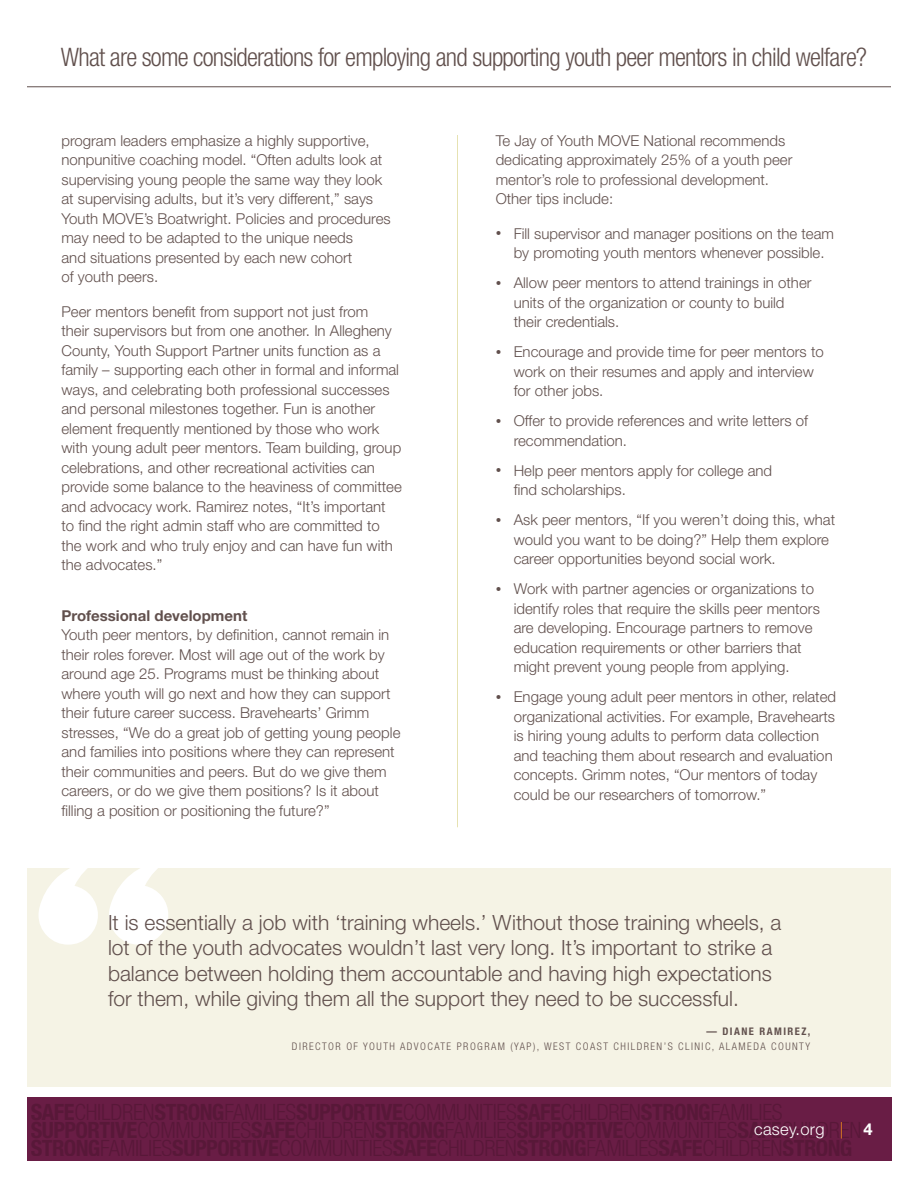
<style>
.page{position:relative;width:918px;height:1188px;background:#fff}
.page>*{position:absolute;margin:0;border:0;box-sizing:border-box;transform-origin:0 0}
.t1{font:300 condensed 25.5px "Helvetica Neue LT Std";letter-spacing:-.03em;color:#61504d}
.box_body{font:300 21px/25.2px "Helvetica Neue LT Std";color:#61504d}
.t2{font:300 16.5px "Helvetica Neue LT Std";letter-spacing:.02em;color:#fff}
.body{font:300 15px/19.5px "Helvetica Neue LT Std";color:#61504d}
.Head_3{font:700 15px "Helvetica Neue LT Std";color:#61504d}
.body-2{font:300 condensed 10.5px/15px "Helvetica Neue LT Std";letter-spacing:.14em;color:#61504d;text-align:right}
.s1{font-size:11.25px}
.s2{font-weight:700}
.s3{color:#f28a20}
</style>
<div class="page">
<div style="left:27px;top:1098px;width:864px;height:63px;background:#691d45"></div>
<hr style="left:27px;top:86px;width:864px;height:1px;background:#61504d">
<hr style="left:457px;top:135px;width:1px;height:692px;background:#e6e2b2">
<div style="left:27px;top:868px;width:864px;height:218px;background:#f5f3e5"></div>
<svg style="left:39px;top:868px;width:129px;height:77px"></svg>
<h1 class="t1" style="left:61px;top:42px;width:808px">What are some considerations for employing and supporting youth peer mentors in child welfare?</h1>
<p class="body" style="left:62px;top:130px;width:331px">program leaders emphasize a highly supportive, nonpunitive coaching model. “Often adults look at supervising young people the same way they look at supervising adults, but it’s very different,” says Youth MOVE’s Boatwright. Policies and procedures may need to be adapted to the unique needs<br>and situations presented by each new cohort<br>of youth peers.</p>
<p class="body" style="left:62px;top:301px;width:342px">Peer mentors benefit from support not just from<br>their supervisors but from one another. In Allegheny County, Youth Support Partner units function as a family – supporting each other in formal and informal ways, and celebrating both professional successes and personal milestones together. Fun is another element frequently mentioned by those who work with young adult peer mentors. Team building, group celebrations, and other recreational activities can provide some balance to the heaviness of committee and advocacy work. Ramirez notes, “It’s important to find the right admin staff who are committed to the work and who truly enjoy and can have fun with the advocates.”</p>
<p class="Head_3" style="left:62px;top:606px;width:187px">Professional development</p>
<p class="body" style="left:62px;top:625px;width:340px">Youth peer mentors, by definition, cannot remain in their roles forever. Most will age out of the work by around age 25. Programs must be thinking about where youth will go next and how they can support their future career success. Bravehearts’ Grimm stresses, “We do a great job of getting young people and families into positions where they can represent their communities and peers. But do we give them careers, or do we give them positions? Is it about filling a position or positioning the future?”</p>
<p class="body" style="left:496px;top:130px;width:298px">Te Jay of Youth MOVE National recommends dedicating approximately 25% of a youth peer mentor’s role to professional development.<br>Other tips include:</p>
<p class="body" style="left:496px;top:223px;width:340px;text-align:center"><span class="s1">•</span> Fill supervisor and manager positions on the team by promoting youth mentors whenever possible.</p>
<p class="body" style="left:514px;top:273px;width:299px;text-indent:-18px"><span class="s1">•</span> Allow peer mentors to attend trainings in other units of the organization or county to build their credentials.</p>
<p class="body" style="left:514px;top:342px;width:312px;text-indent:-18px"><span class="s1">•</span> Encourage and provide time for peer mentors to work on their resumes and apply and interview for other jobs.</p>
<p class="body" style="left:514px;top:411px;width:296px;text-indent:-18px"><span class="s1">•</span> Offer to provide references and write letters of recommendation.</p>
<p class="body" style="left:514px;top:460px;width:260px;text-indent:-18px"><span class="s1">•</span> Help peer mentors apply for college and find scholarships.</p>
<p class="body" style="left:514px;top:510px;width:323px;text-indent:-18px"><span class="s1">•</span> Ask peer mentors, “If you weren’t doing this, what would you want to be doing?” Help them explore career opportunities beyond social work.</p>
<p class="body" style="left:514px;top:579px;width:308px;text-indent:-18px"><span class="s1">•</span> Work with partner agencies or organizations to identify roles that require the skills peer mentors are developing. Encourage partners to remove education requirements or other barriers that might prevent young people from applying.</p>
<p class="body" style="left:514px;top:687px;width:324px;text-indent:-18px"><span class="s1">•</span> Engage young adult peer mentors in other, related organizational activities. For example, Bravehearts is hiring young adults to perform data collection and teaching them about research and evaluation concepts. Grimm notes, “Our mentors of today could be our researchers of tomorrow.”</p>
<p class="box_body" style="left:108px;top:910px;width:675px">It is essentially a job with ‘training wheels.’ Without those training wheels, a lot of the youth advocates wouldn’t last very long. It’s important to strike a balance between holding them accountable and having high expectations for them, while giving them all the support they need to be successful.</p>
<p class="body-2" style="left:292px;top:1024px;width:520px"><span class="s2">— DIANE RAMIREZ,<br></span>DIRECTOR OF YOUTH ADVOCATE PROGRAM (YAP), WEST COAST CHILDREN’S CLINIC, ALAMEDA COUNTY</p>
<p class="t2" style="left:754px;top:1119px;width:120px">casey.org <span class="s3">|</span> <span class="s2">4</span></p>
</div>
